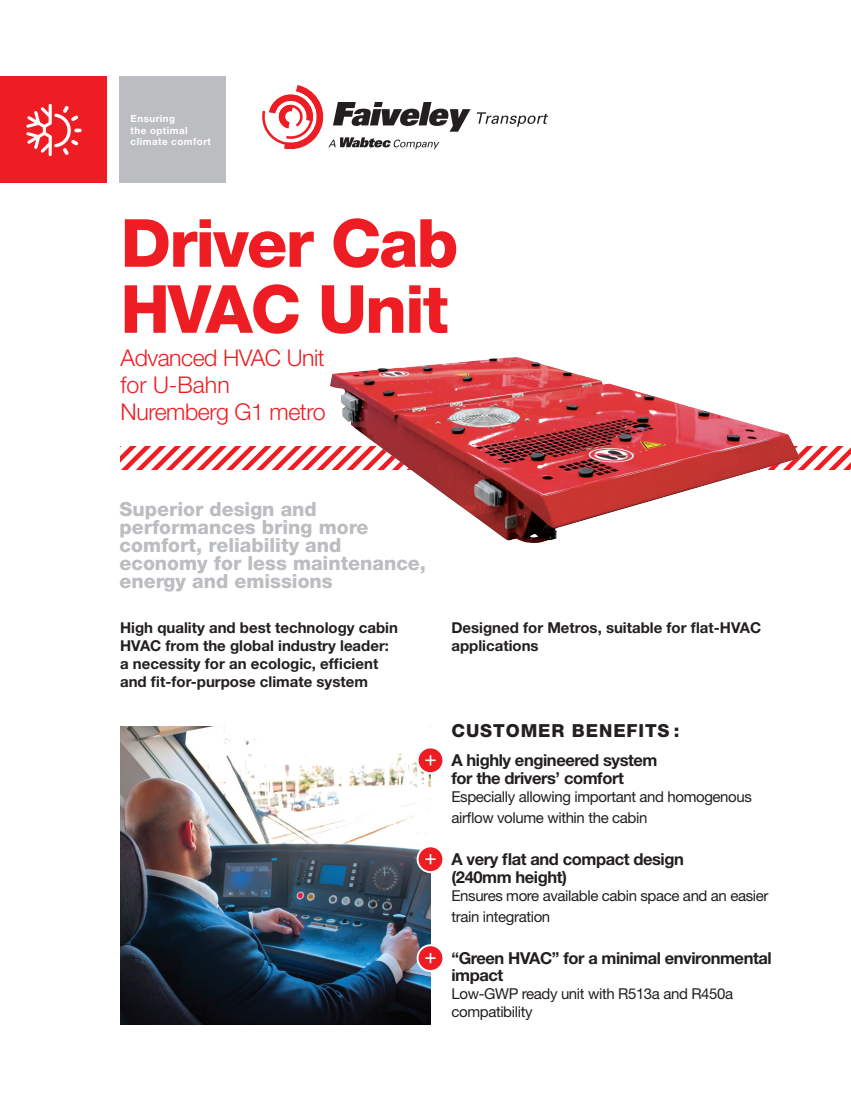
<style>
.page{position:relative;width:851px;height:1106px;background:#fff}
.page>*{position:absolute;margin:0;border:0;box-sizing:border-box;transform-origin:0 0}
.t1{font:800 66.45px/66px "Helvetica Neue";letter-spacing:-.03em;color:#ee1d23}
.t2{font:300 23.1px/27px "Helvetica Neue";letter-spacing:-.02em;color:#ee1d23}
.t3{font:800 19.5px/18px "Helvetica Neue";color:#bcbdc0}
.t4{font:800 18px "Helvetica Neue";letter-spacing:.05em;color:#231f20}
.t5{font:700 16.5px/18px "Helvetica Neue";letter-spacing:-.025em;color:#231f20}
.t6{font:700 15px/18px "Helvetica Neue";color:#231f20}
.t7{font:15px/21px "Helvetica Neue";letter-spacing:-.025em;color:#231f20}
.t8{font:700 9.75px/11.2px "Helvetica Neue";letter-spacing:.05em;color:#fff}
</style>
<div class="page">
<img style="left:121px;top:726px;width:309px;height:298px">
<div style="left:119px;top:77px;width:107px;height:106px;background:#bcbdc0"></div>
<svg style="left:121px;top:447px;width:95px;height:22px"></svg>
<svg style="left:417px;top:747px;width:26px;height:26px"></svg>
<div style="left:416px;top:746px;width:28px;height:28px;border:2px solid #fff;border-radius:50%"></div>
<svg style="left:425px;top:755px;width:10px;height:10px"></svg>
<svg style="left:417px;top:846px;width:26px;height:26px"></svg>
<div style="left:416px;top:845px;width:28px;height:28px;border:2px solid #fff;border-radius:50%"></div>
<svg style="left:425px;top:854px;width:10px;height:10px"></svg>
<svg style="left:417px;top:945px;width:26px;height:26px"></svg>
<div style="left:416px;top:944px;width:28px;height:28px;border:2px solid #fff;border-radius:50%"></div>
<svg style="left:425px;top:953px;width:10px;height:10px"></svg>
<div style="left:0;top:77px;width:107px;height:106px;background:#ee1d23"></div>
<svg style="left:26px;top:104px;width:56px;height:52px"></svg>
<img style="left:216px;top:357px;width:634px;height:186px">
<svg style="left:476px;top:112px;width:72px;height:15px"></svg>
<svg style="left:262px;top:85px;width:208px;height:65px"></svg>
<p class="t8" style="left:131px;top:113px;width:82px">Ensuring<br>the optimal climate comfort</p>
<h1 class="t1" style="left:121px;top:210px;width:339px">Driver Cab<br>HVAC Unit</h1>
<h2 class="t2" style="left:121px;top:344px;width:206px">Advanced HVAC Unit for U-Bahn<br>Nuremberg G1 metro</h2>
<h3 class="t3" style="left:119px;top:499px;width:308px">Superior design and performances bring more comfort, reliability and economy for less maintenance, energy and emissions</h3>
<p class="t6" style="left:120px;top:618px;width:279px">High quality and best technology cabin HVAC from the global industry leader: a necessity for an ecologic, efficient and fit-for-purpose climate system</p>
<p class="t6" style="left:451px;top:618px;width:311px">Designed for Metros, suitable for flat-HVAC applications</p>
<p class="t4" style="left:451px;top:719px;width:229px">CUSTOMER BENEFITS :</p>
<p class="t5" style="left:451px;top:751px;width:207px">A highly engineered system for the drivers’ comfort</p>
<p class="t7" style="left:451px;top:786px;width:302px">Especially allowing important and homogenous airflow volume within the cabin</p>
<p class="t5" style="left:451px;top:850px;width:234px">A very flat and compact design (240mm height)</p>
<p class="t7" style="left:451px;top:885px;width:318px">Ensures more available cabin space and an easier train integration</p>
<p class="t5" style="left:451px;top:950px;width:322px;line-height:16.5px">“Green HVAC” for a minimal environmental impact</p>
<p class="t7" style="left:451px;top:984px;width:283px;line-height:18px">Low-GWP ready unit with R513a and R450a compatibility</p>
</div>
